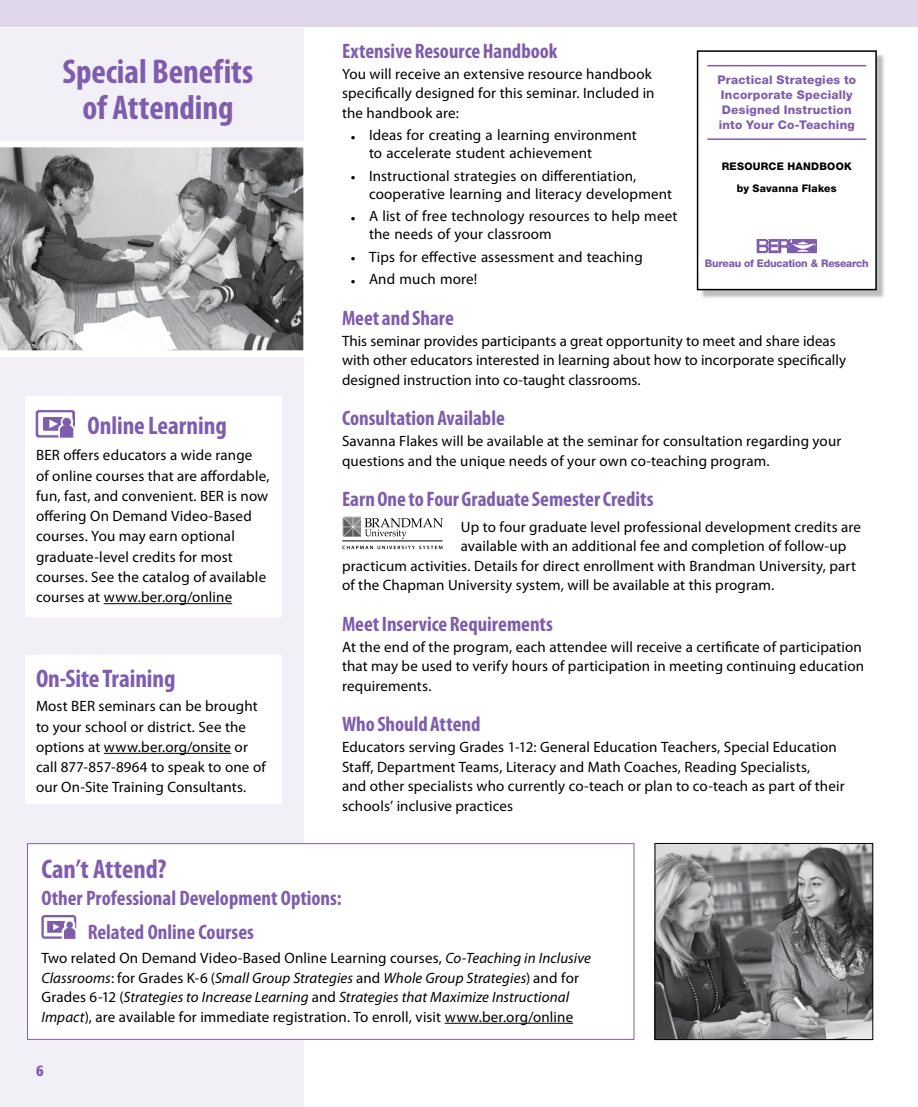
<style>
.page{position:relative;width:918px;height:1107px;background:#fff}
.page>*{position:absolute;margin:0;border:0;box-sizing:border-box;transform-origin:0 0}
.t1{font:700 condensed 34.5px/36px "Myriad Pro";letter-spacing:-.005em;color:#7f5dad;text-align:center}
.t2{font:700 condensed 27px "Myriad Pro";color:#7f5dad}
.t3{font:700 condensed 25.5px "Myriad Pro";color:#7f5dad}
.t4{font:700 condensed 21px/34.5px "Myriad Pro";color:#7f5dad}
.t5{font:15px/19.5px "Myriad Pro";letter-spacing:.01em;color:#000}
.t6{font:700 condensed 15px "Laudatio BQ";color:#7f5dad}
.t7{font:800 12px/15px "Helvetica Neue LT Std";letter-spacing:.015em;color:#7f5dad}
.t8{font:800 10.5px/22.5px "Helvetica Neue LT Std";letter-spacing:.025em;color:#000;text-align:center}
.t9{font:800 10.5px "Helvetica Neue LT Std";letter-spacing:-.02em;color:#7f5dad}
.s1{font-size:16.5px}
.s2{font-style:italic}
</style>
<div class="page">
<div style="left:0;top:0;width:918px;height:27px;background:#dfd6ea"></div>
<div style="left:0;top:28px;width:304px;height:1079px;background:#f2eff7"></div>
<div style="left:28px;top:844px;width:606px;height:195px;background:#fff"></div>
<hr style="left:445px;top:1023px;width:128px;height:1px;background:#000">
<div style="left:41px;top:915px;width:35px;height:24px;border:2px solid #7f5dad;border-radius:2px"></div>
<div style="left:47px;top:921px;width:19px;height:12px;background:#7f5dad"></div>
<div style="left:64px;top:920px;width:11px;height:11px;border:1px solid #fff;border-radius:50%"></div>
<div style="left:66px;top:921px;width:8px;height:8px;background:#7f5dad;border-radius:50%"></div>
<div style="left:65px;top:920px;width:9px;height:10px;border:2px solid #fff;border-radius:50%"></div>
<svg style="left:53px;top:924px;width:24px;height:15px"></svg>
<div style="left:27px;top:843px;width:607px;height:197px;border:1px solid #7f5dad"></div>
<svg style="left:365px;top:518px;width:78px;height:21px"></svg>
<svg style="left:342px;top:546px;width:101px;height:3px"></svg>
<img style="left:342px;top:517px;width:19px;height:19px">
<hr style="left:342px;top:541px;width:101px;height:1px;background:#000">
<svg style="left:0;top:141px;width:304px;height:216px;background:#9b9c9e"></svg>
<div style="left:26px;top:396px;width:256px;height:221px;background:#fff"></div>
<hr style="left:104px;top:603px;width:128px;height:1px;background:#000">
<svg style="left:36px;top:411px;width:38px;height:26px"></svg>
<div style="left:36px;top:410px;width:39px;height:27px;border:1px solid #7f5dad;border-radius:2px"></div>
<div style="left:39px;top:413px;width:33px;height:22px;background:#fff"></div>
<div style="left:39px;top:413px;width:33px;height:22px;border:1px solid #fff"></div>
<div style="left:44px;top:417px;width:24px;height:13px;background:#7f5dad"></div>
<div style="left:43px;top:417px;width:25px;height:13px;border:1px solid #7f5dad"></div>
<div style="left:61px;top:416px;width:12px;height:11px;border:1px solid #fff;border-radius:50%"></div>
<div style="left:63px;top:418px;width:8px;height:8px;border:1px solid #7f5dad;border-radius:50%"></div>
<svg style="left:49px;top:420px;width:26px;height:17px"></svg>
<div style="left:26px;top:656px;width:256px;height:148px;background:#fff"></div>
<hr style="left:104px;top:753px;width:127px;height:1px;background:#000">
<svg style="left:700px;top:54px;width:184px;height:244px;background:#c5c6c8"></svg>
<div style="left:698px;top:51px;width:178px;height:239px;background:#fff"></div>
<hr style="left:707px;top:65px;width:159px;height:1px;background:#7f5dad">
<hr style="left:707px;top:138px;width:159px;height:2px;background:#7f5dad">
<svg style="left:757px;top:239px;width:60px;height:14px"></svg>
<div style="left:697px;top:50px;width:180px;height:240px;border:2px solid #000"></div>
<img style="left:657px;top:845px;width:214px;height:193px">
<div style="left:655px;top:843px;width:218px;height:197px;border:1px solid #000"></div>
<h1 class="t1" style="left:63px;top:52px;width:192px">Special Benefits of Attending</h1>
<h3 class="t3" style="left:87px;top:410px;width:141px">Online Learning</h3>
<p class="t5" style="left:36px;top:445px;width:235px;line-height:20.2px">BER offers educators a wide range<br>of online courses that are affordable, fun, fast, and convenient. BER is now offering On Demand Video‑Based courses. You may earn optional graduate‑level credits for most courses. See the catalog of available courses at www.ber.org/online</p>
<h3 class="t3" style="left:36px;top:662px;width:141px">On‑Site Training</h3>
<p class="t5" style="left:36px;top:696px;width:231px;line-height:20.2px">Most BER seminars can be brought to your school or district. See the options at www.ber.org/onsite or call 877‑857‑8964 to speak to one of our On‑Site Training Consultants.</p>
<h3 class="t4" style="left:342px;top:33px;width:217px">Extensive Resource Handbook</h3>
<p class="t5" style="left:342px;top:64px;width:314px">You will receive an extensive resource handbook specifically designed for this seminar. Included in the handbook are:</p>
<p class="t5" style="left:369px;top:126px;width:269px;line-height:18px;text-indent:-18px"><span class="s1">•</span> Ideas for creating a learning environment to accelerate student achievement</p>
<p class="t5" style="left:369px;top:166px;width:305px;line-height:18px;text-indent:-18px"><span class="s1">•</span> Instructional strategies on differentiation, cooperative learning and literacy development</p>
<p class="t5" style="left:369px;top:207px;width:310px;line-height:18px;text-indent:-18px"><span class="s1">•</span> A list of free technology resources to help meet the needs of your classroom</p>
<p class="t5" style="left:351px;top:247px;width:293px"><span class="s1">•</span> Tips for effective assessment and teaching</p>
<p class="t5" style="left:351px;top:269px;width:128px"><span class="s1">•</span> And much more!</p>
<h3 class="t4" style="left:342px;top:300px;width:113px">Meet and Share</h3>
<p class="t5" style="left:342px;top:331px;width:506px">This seminar provides participants a great opportunity to meet and share ideas with other educators interested in learning about how to incorporate specifically designed instruction into co-taught classrooms.</p>
<h3 class="t4" style="left:342px;top:401px;width:164px">Consultation Available</h3>
<p class="t5" style="left:342px;top:431px;width:501px">Savanna Flakes will be available at the seminar for consultation regarding your questions and the unique needs of your own co-teaching program.</p>
<h3 class="t4" style="left:342px;top:482px;width:313px">Earn One to Four Graduate Semester Credits</h3>
<p class="t5" style="left:461px;top:517px;width:402px">Up to four graduate level professional development credits are</p>
<p class="t5" style="left:461px;top:536px;width:387px">available with an additional fee and completion of follow‑up</p>
<p class="t5" style="left:342px;top:556px;width:516px">practicum activities. Details for direct enrollment with Brandman University, part</p>
<p class="t5" style="left:342px;top:575px;width:434px">of the Chapman University system, will be available at this program.</p>
<h3 class="t4" style="left:342px;top:606px;width:213px">Meet Inservice Requirements</h3>
<p class="t5" style="left:342px;top:637px;width:524px">At the end of the program, each attendee will receive a certificate of participation that may be used to verify hours of participation in meeting continuing education requirements.</p>
<h3 class="t4" style="left:342px;top:707px;width:140px">Who Should Attend</h3>
<p class="t5" style="left:342px;top:737px;width:504px">Educators serving Grades 1-12: General Education Teachers, Special Education Staff, Department Teams, Literacy and Math Coaches, Reading Specialists,<br>and other specialists who currently co‑teach or plan to co‑teach as part of their schools’ inclusive practices</p>
<p class="t7" style="left:717px;top:73px;width:140px">Practical Strategies to<br>Incorporate Specially<br>Designed Instruction into Your Co-Teaching</p>
<p class="t8" style="left:722px;top:155px;width:132px">RESOURCE HANDBOOK by Savanna Flakes</p>
<p class="t9" style="left:705px;top:257px;width:165px">Bureau of Education &amp; Research</p>
<h2 class="t2" style="left:41px;top:852px;width:126px">Can’t Attend?</h2>
<h3 class="t4" style="left:88px;top:880px;width:255px;text-indent:-46px">Other Professional Development Options:<br>Related Online Courses</h3>
<p class="t5" style="left:41px;top:948px;width:551px">Two related On Demand Video‑Based Online Learning courses, <span class="s2">Co-Teaching in Inclusive Classrooms</span>: for Grades K-6 (<span class="s2">Small Group Strategies</span> and <span class="s2">Whole Group Strategies</span>) and for Grades 6-12 (<span class="s2">Strategies to Increase Learning</span> and <span class="s2">Strategies that Maximize Instructional Impact</span>), are available for immediate registration. To enroll, visit www.ber.org/online</p>
<p class="t6" style="left:36px;top:1062px;width:9px">6</p>
</div>
